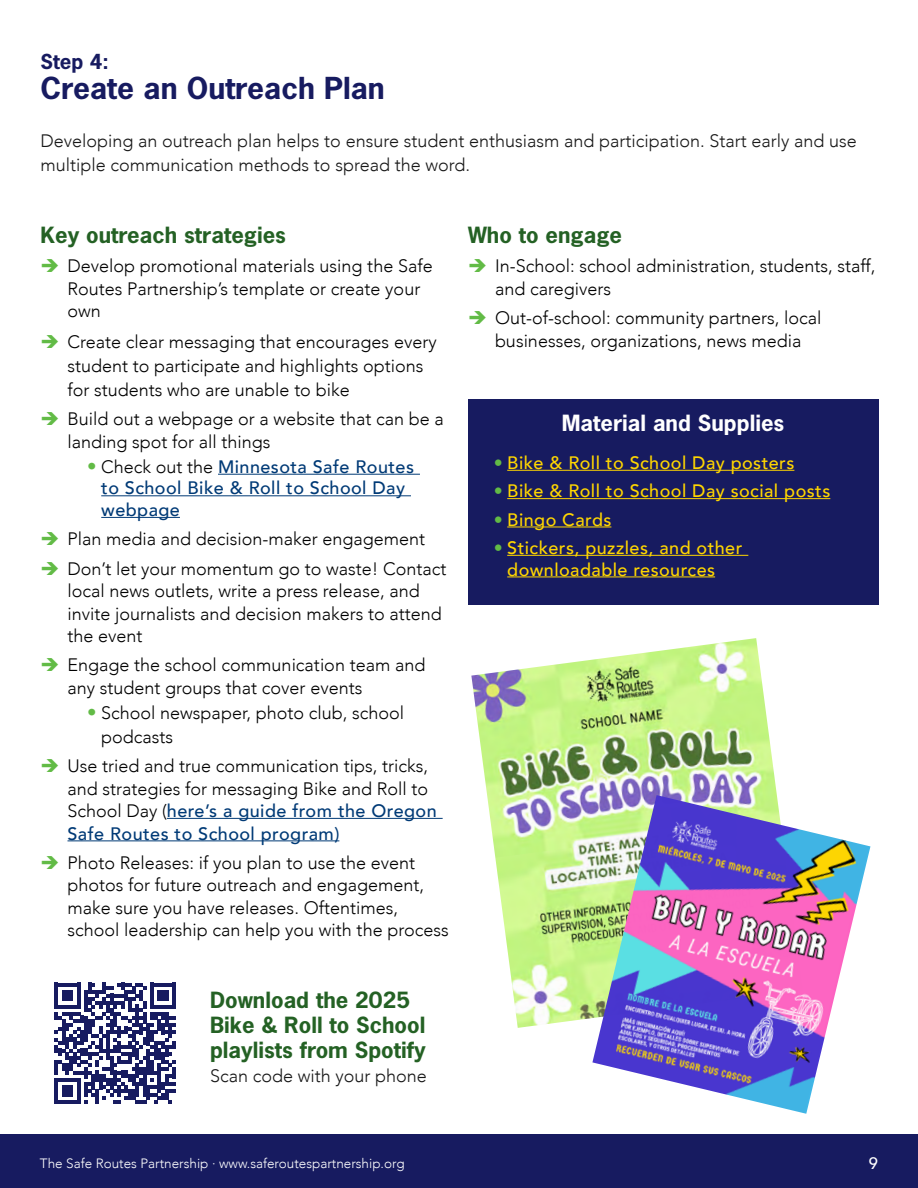
<style>
.page{position:relative;width:918px;height:1188px;background:#fff}
.page>*{position:absolute;margin:0;border:0;box-sizing:border-box;transform-origin:0 0}
.t1{font:700 28.5px "News Gothic Std";color:#171b60;scale:1.05 1}
.t2{font:700 21px/25.2px "News Gothic Std";color:#246124;scale:1.05 1}
.t3{font:700 21px "News Gothic Std";color:#fff;scale:1.05 1}
.t4{font:700 19.5px "News Gothic Std";color:#171b60;scale:1.05 1}
.t5{font:300 18px/22.5px "Avenir";color:#000}
.t6{font:300 18px/24px "Avenir";color:#171717}
.t7{font:500 18px/21.6px "Avenir";letter-spacing:.025em;color:#ffd600}
.t8{font:500 18px/21.6px "Avenir";letter-spacing:.025em;color:#003a76}
.t9{font:500 16.5px "Avenir";color:#fff}
.t10{font:300 13.5px "Avenir";color:#fff}
.s1{font-family:"News Gothic Std";font-weight:700;color:#62bb46}
.s2{font-weight:300;color:#000}
.s3{font-weight:500;color:#003a76}
.s4{font-weight:400;color:#62bb46}
</style>
<div class="page">
<div style="left:0;top:1134px;width:918px;height:54px;background:#171b60"></div>
<hr style="left:218px;top:474px;width:202px;height:1px;background:#003a76">
<hr style="left:101px;top:495px;width:310px;height:1px;background:#003a76">
<hr style="left:101px;top:517px;width:79px;height:1px;background:#003a76">
<hr style="left:167px;top:818px;width:276px;height:1px;background:#003a76">
<hr style="left:68px;top:840px;width:271px;height:1px;background:#003a76">
<div style="left:468px;top:400px;width:410px;height:205px;background:#171b60"></div>
<hr style="left:507px;top:470px;width:287px;height:1px;background:#ffd600">
<hr style="left:507px;top:498px;width:323px;height:1px;background:#ffd600">
<hr style="left:507px;top:527px;width:104px;height:1px;background:#ffd600">
<hr style="left:507px;top:555px;width:241px;height:1px;background:#ffd600">
<hr style="left:507px;top:576px;width:208px;height:1px;background:#ffd600">
<img style="left:471px;top:638px;width:306px;height:390px">
<img style="left:592px;top:795px;width:278px;height:319px">
<svg style="left:55px;top:983px;width:121px;height:121px"></svg>
<h1 class="t4" style="left:40px;top:49px;width:67px">Step 4:</h1>
<p class="t1" style="left:40px;top:70px;width:330px">Create an Outreach Plan</p>
<p class="t6" style="left:40px;top:129px;width:818px">Developing an outreach plan helps to ensure student enthusiasm and participation. Start early and use multiple communication methods to spread the word.</p>
<h2 class="t2" style="left:40px;top:222px;width:235px">Key outreach strategies</h2>
<p class="t5" style="left:68px;top:255px;width:367px">Develop promotional materials using the Safe<br>Routes Partnership’s template or create your own</p>
<p class="t5" style="left:68px;top:330px;width:371px;line-height:24px">Create clear messaging that encourages every student to participate and highlights options for students who are unable to bike</p>
<p class="t5" style="left:68px;top:408px;width:378px">Build out a webpage or a website that can be a landing spot for all things</p>
<p class="t8" style="left:101px;top:455px;width:314px;text-indent:-14px"><span class="s1">•</span> <span class="s2">Check out the</span> Minnesota Safe Routes to School Bike &amp; Roll to School Day webpage</p>
<p class="t5" style="left:68px;top:528px;width:359px">Plan media and decision-maker engagement</p>
<p class="t5" style="left:68px;top:557px;width:380px">Don’t let your momentum go to waste! Contact local news outlets, write a press release, and invite journalists and decision makers to attend the event</p>
<p class="t5" style="left:68px;top:654px;width:359px">Engage the school communication team and any student groups that cover events</p>
<p class="t5" style="left:101px;top:701px;width:304px;line-height:24px;text-indent:-14px"><span class="s1">•</span> School newspaper, photo club, school podcasts</p>
<p class="t5" style="left:68px;top:755px;width:371px">Use tried and true communication tips, tricks, and strategies for messaging Bike and Roll to School Day (<span class="s3">here’s a guide from the Oregon Safe Routes to School program)</span></p>
<p class="t5" style="left:68px;top:851px;width:383px">Photo Releases: if you plan to use the event photos for future outreach and engagement, make sure you have releases. Oftentimes, school leadership can help you with the process</p>
<h2 class="t2" style="left:468px;top:222px;width:148px">Who to engage</h2>
<p class="t5" style="left:495px;top:255px;width:382px">In-School: school administration, students, staff, and caregivers</p>
<p class="t5" style="left:495px;top:307px;width:328px">Out-of-school: community partners, local businesses, organizations, news media</p>
<h2 class="t3" style="left:562px;top:409px;width:214px">Material and Supplies</h2>
<p class="t7" style="left:494px;top:451px;width:302px"><span class="s4">•</span> Bike &amp; Roll to School Day posters</p>
<p class="t7" style="left:494px;top:479px;width:338px"><span class="s4">•</span> Bike &amp; Roll to School Day social posts</p>
<p class="t7" style="left:494px;top:508px;width:119px"><span class="s4">•</span> Bingo Cards</p>
<p class="t7" style="left:507px;top:536px;width:237px;text-indent:-14px"><span class="s4">•</span> Stickers, puzzles, and other downloadable resources</p>
<h2 class="t2" style="left:210px;top:987px;width:207px">Download the 2025<br>Bike &amp; Roll to School playlists from Spotify</h2>
<p class="t6" style="left:210px;top:1064px;width:218px">Scan code with your phone</p>
<p class="t10" style="left:40px;top:1156px;width:366px">The Safe Routes Partnership · www.saferoutespartnership.org</p>
<p class="t9" style="left:869px;top:1149px;width:11px">9</p>
</div>
